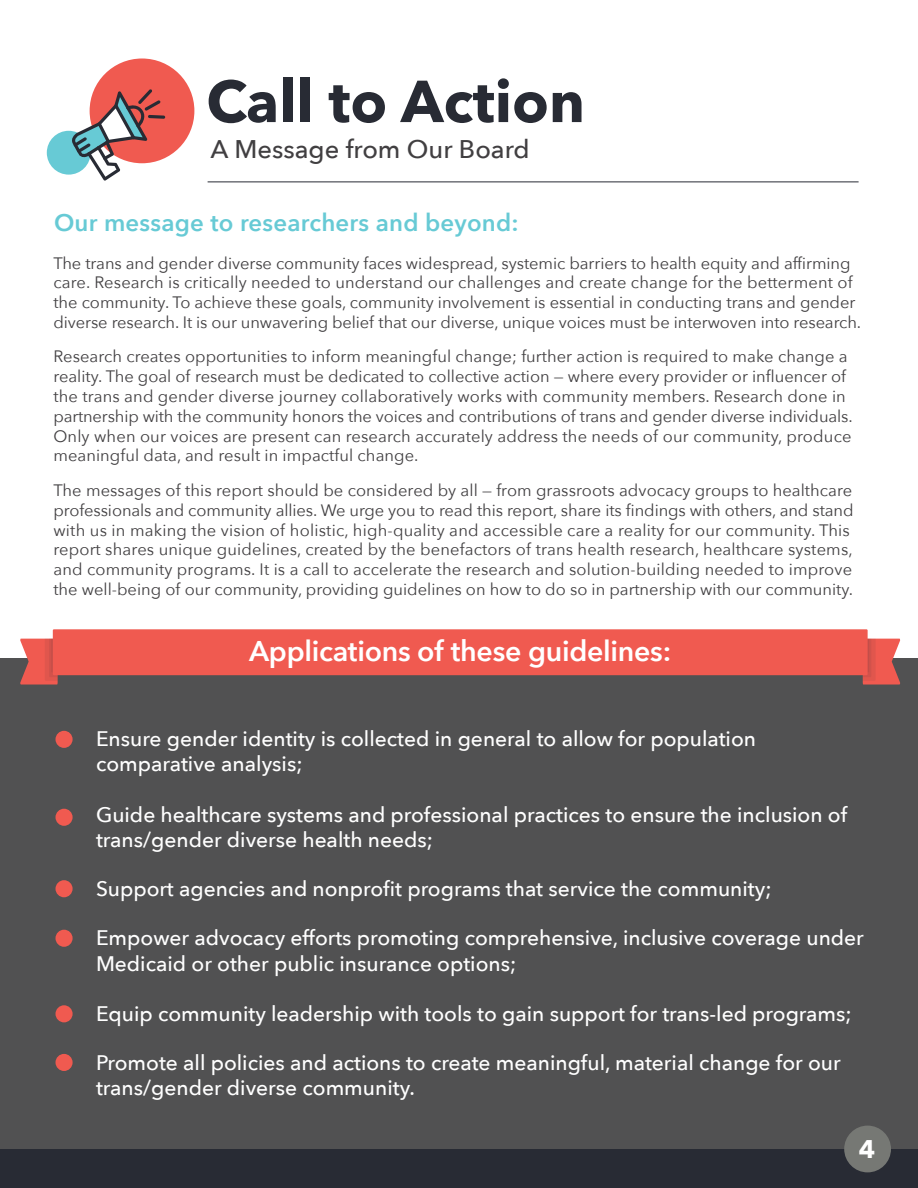
<style>
.page{position:relative;width:918px;height:1188px;background:#fff}
.page>*{position:absolute;margin:0;border:0;box-sizing:border-box;transform-origin:0 0}
.t1{font:700 58.5px "Avenir Next";color:#282b34}
.t2{font:600 28.5px "Avenir Next";letter-spacing:-.01em;color:#fff}
.t3{font:500 25.5px "Avenir Next";color:#413f41}
.t4{font:700 25.5px "Avenir Next";color:#fff}
.t5{font:600 24px "Avenir Next";letter-spacing:.01em;color:#67cad5}
.t6{font:500 21px/25.2px "Avenir Next";color:#fff}
.t7{font:16.5px/19.8px "Avenir Next";color:#413f41}
</style>
<div class="page">
<div style="left:0;top:658px;width:918px;height:530px;background:#515152"></div>
<div style="left:0;top:1149px;width:918px;height:39px;background:#282b34"></div>
<div style="left:47px;top:131px;width:44px;height:44px;background:#67cad5;border-radius:50%"></div>
<div style="left:90px;top:59px;width:104px;height:104px;background:#f05a50;border-radius:50%"></div>
<div style="left:56px;top:731px;width:17px;height:17px;background:#f05a50;border-radius:50%"></div>
<div style="left:56px;top:809px;width:17px;height:17px;background:#f05a50;border-radius:50%"></div>
<div style="left:56px;top:880px;width:17px;height:17px;background:#f05a50;border-radius:50%"></div>
<div style="left:56px;top:930px;width:17px;height:17px;background:#f05a50;border-radius:50%"></div>
<div style="left:56px;top:1005px;width:17px;height:17px;background:#f05a50;border-radius:50%"></div>
<div style="left:56px;top:1054px;width:17px;height:17px;background:#f05a50;border-radius:50%"></div>
<div style="left:844px;top:1126px;width:47px;height:46px;background:#767874;border-radius:50%"></div>
<hr style="left:208px;top:182px;width:651px;height:1px;background:#282b34">
<svg style="left:70px;top:89px;width:95px;height:92px"></svg>
<svg style="left:863px;top:639px;width:37px;height:46px;background:#dd5e55"></svg>
<svg style="left:20px;top:639px;width:38px;height:46px;background:#dc5e56"></svg>
<div style="left:53px;top:629px;width:815px;height:46px;background:#f05a50"></div>
<h1 class="t1" style="left:206px;top:51px;width:380px">Call to Action</h1>
<h3 class="t3" style="left:210px;top:128px;width:321px">A Message from Our Board</h3>
<h3 class="t5" style="left:54px;top:202px;width:466px">Our message to researchers and beyond:</h3>
<p class="t7" style="left:53px;top:252px;width:809px">The trans and gender diverse community faces widespread, systemic barriers to health equity and affirming care. Research is critically needed to understand our challenges and create change for the betterment of the community. To achieve these goals, community involvement is essential in conducting trans and gender diverse research. It is our unwavering belief that our diverse, unique voices must be interwoven into research.</p>
<p class="t7" style="left:53px;top:346px;width:801px">Research creates opportunities to inform meaningful change; further action is required to make change a reality. The goal of research must be dedicated to collective action — where every provider or influencer of the trans and gender diverse journey collaboratively works with community members. Research done in partnership with the community honors the voices and contributions of trans and gender diverse individuals.<br>Only when our voices are present can research accurately address the needs of our community, produce meaningful data, and result in impactful change.</p>
<p class="t7" style="left:53px;top:480px;width:802px">The messages of this report should be considered by all — from grassroots advocacy groups to healthcare professionals and community allies. We urge you to read this report, share its findings with others, and stand with us in making the vision of holistic, high-quality and accessible care a reality for our community. This report shares unique guidelines, created by the benefactors of trans health research, healthcare systems, and community programs. It is a call to accelerate the research and solution-building needed to improve the well-being of our community, providing guidelines on how to do so in partnership with our community.</p>
<h2 class="t2" style="left:249px;top:627px;width:424px">Applications of these guidelines:</h2>
<p class="t6" style="left:96px;top:725px;width:662px">Ensure gender identity is collected in general to allow for population comparative analysis;</p>
<p class="t6" style="left:96px;top:801px;width:753px">Guide healthcare systems and professional practices to ensure the inclusion of trans/gender diverse health needs;</p>
<p class="t6" style="left:96px;top:875px;width:677px">Support agencies and nonprofit programs that service the community;</p>
<p class="t6" style="left:96px;top:925px;width:769px">Empower advocacy efforts promoting comprehensive, inclusive coverage under<br>Medicaid or other public insurance options;</p>
<p class="t6" style="left:96px;top:1000px;width:757px">Equip community leadership with tools to gain support for trans-led programs;</p>
<p class="t6" style="left:96px;top:1049px;width:746px">Promote all policies and actions to create meaningful, material change for our trans/gender diverse community.</p>
<h3 class="t4" style="left:859px;top:1127px;width:18px">4</h3>
</div>
